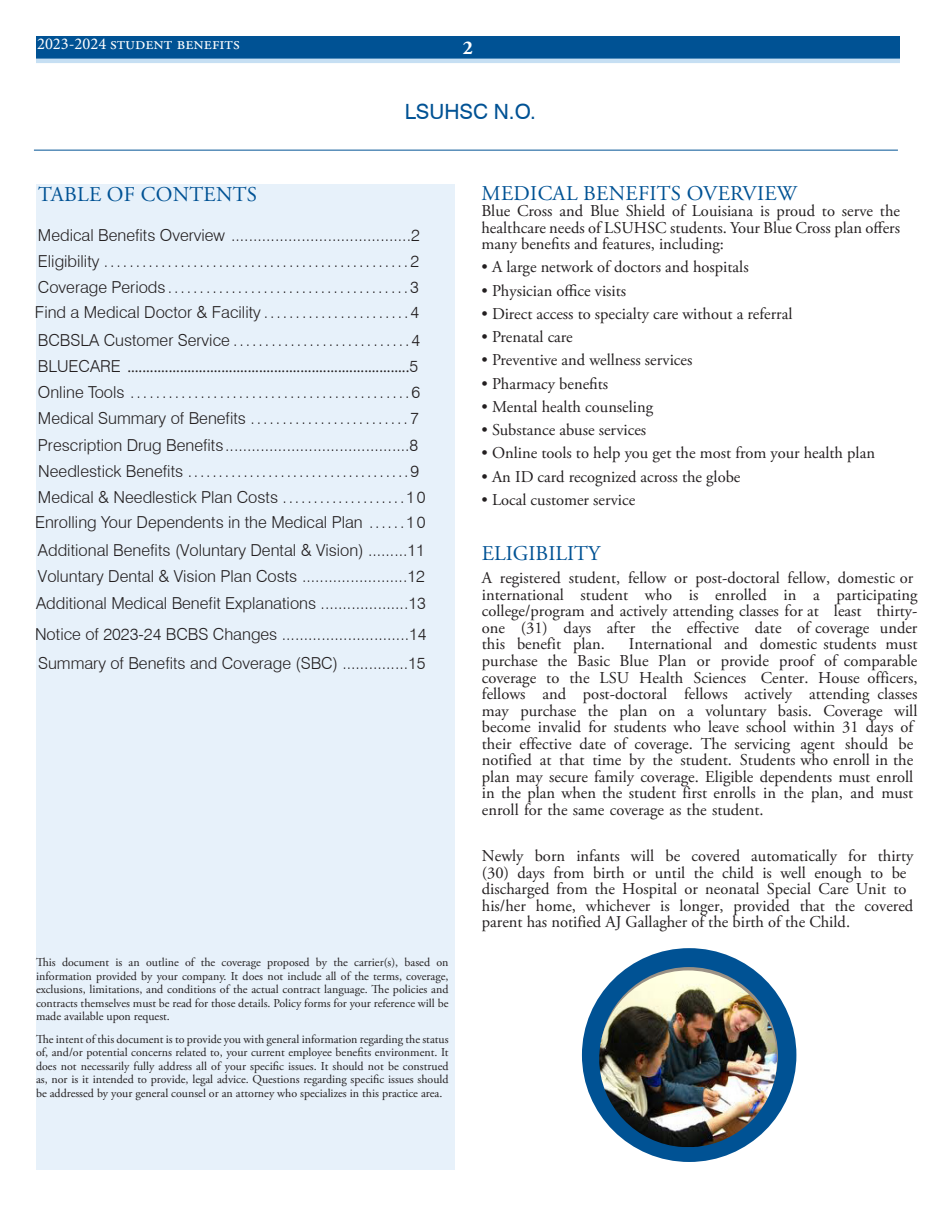
<style>
.page{position:relative;width:936px;height:1206px;background:#fff}
.page>*{position:absolute;margin:0;border:0;box-sizing:border-box;transform-origin:0 0}
.t1{font:21px "Adobe Garamond Pro";letter-spacing:.005em;color:#005294}
.t2{font:21px "Swiss 721 BT";color:#005294}
.t3{font:700 19.5px "Adobe Garamond Pro";color:#fff}
.t4{font:18px "Adobe Garamond Pro";color:#fff}
.t5{font:16.5px/16.5px "Adobe Garamond Pro";color:#231f20}
.t6{font:300 16.5px/26.1px "Swiss 721 BT";color:#231f20;text-align:justify}
.t7{font:16.5px "Minion Pro";color:#231f20}
.t8{font:12px/13.5px "Adobe Garamond Pro";color:#231f20;text-align:justify}
.s1{font-family:"Minion Pro";font-size:16.5px}
.s2{font-family:"Swiss 721 BT";font-weight:300}
</style>
<div class="page">
<div style="left:36px;top:36px;width:864px;height:25px;background:#005294"></div>
<hr style="left:36px;top:59px;width:864px;height:4px;background:#c6dff3">
<hr style="left:34px;top:150px;width:864px;height:1px;background:#005294">
<div style="left:36px;top:184px;width:418px;height:986px;background:#e7f1fa"></div>
<div style="left:582px;top:948px;width:214px;height:214px;background:#005294;border-radius:50%"></div>
<img style="left:599px;top:970px;width:178px;height:177px">
<p class="t4" style="left:37px;top:33px;width:204px"><span class="s1">2023-2024</span> student benefits</p>
<p class="t3" style="left:463px;top:36px;width:12px">2</p>
<p class="t2" style="left:405px;top:99px;width:133px">LSUHSC N.O.</p>
<p class="t1" style="left:38px;top:182px;width:14px">Table</p>
<p class="t1" style="left:107px;top:182px;width:149px">of Contents</p>
<p class="t6" style="left:35px;top:222px;width:386px">Medical Benefits Overview .........................................2<br>Eligibility ................................................2<br>Coverage Periods ......................................3<br>Find a Medical Doctor &amp; Facility .......................4</p>
<p class="t6" style="left:38px;top:327px;width:384px">BCBSLA Customer Service ............................4</p>
<p class="t7" style="left:38px;top:356px;width:382px"><span class="s2">BLUECARE</span> ...........................................................................<span class="s2">5</span></p>
<p class="t6" style="left:35px;top:379px;width:392px;text-align:left">Online Tools ............................................6<br>Medical Summary of Benefits .........................7<br>Prescription Drug Benefits ..........................................8<br>Needlestick Benefits ....................................9<br>Medical &amp; Needlestick Plan Costs ....................10<br>Enrolling Your Dependents in the Medical Plan ......10</p>
<p class="t6" style="left:36px;top:536px;width:391px;line-height:26.5px">Additional Benefits (Voluntary Dental &amp; Vision) .........11<br>Voluntary Dental &amp; Vision Plan Costs ........................12<br>Additional Medical Benefit Explanations ....................13</p>
<p class="t6" style="left:35px;top:619px;width:393px;line-height:29.2px">Notice of 2023-24 BCBS Changes .............................14<br>Summary of Benefits and Coverage (SBC) ...............15</p>
<p class="t8" style="left:36px;top:956px;width:414px">This document is an outline of the coverage proposed by the carrier(s), based on information provided by your company. It does not include all of the terms, coverage, exclusions, limitations, and conditions of the actual contract language. The policies and contracts themselves must be read for those details. Policy forms for your reference will be made available upon request.</p>
<p class="t8" style="left:36px;top:1032px;width:414px">The intent of this document is to provide you with general information regarding the status of, and/or potential concerns related to, your current employee benefits environment. It does not necessarily fully address all of your specific issues. It should not be construed as, nor is it intended to provide, legal advice. Questions regarding specific issues should be addressed by your general counsel or an attorney who specializes in this practice area.</p>
<p class="t1" style="left:482px;top:180px;width:71px">Medical</p>
<p class="t1" style="left:583px;top:180px;width:28px">Bene</p>
<p class="t1" style="left:638px;top:180px;width:144px">fits Overview</p>
<p class="t5" style="left:482px;top:203px;width:420px;text-align:justify">Blue Cross and Blue Shield of Louisiana is proud to serve the healthcare needs of LSUHSC students. Your Blue Cross plan offers many benefits and features, including:</p>
<p class="t5" style="left:482px;top:260px;width:269px">• A large network of doctors and hospitals</p>
<p class="t5" style="left:482px;top:283px;width:146px">• Physician office visits</p>
<p class="t5" style="left:482px;top:306px;width:312px">• Direct access to specialty care without a referral</p>
<p class="t5" style="left:482px;top:329px;width:93px">• Prenatal care</p>
<p class="t5" style="left:482px;top:353px;width:212px">• Preventive and wellness services</p>
<p class="t5" style="left:482px;top:376px;width:128px">• Pharmacy benefits</p>
<p class="t5" style="left:482px;top:399px;width:173px">• Mental health counseling</p>
<p class="t5" style="left:482px;top:422px;width:166px">• Substance abuse services</p>
<p class="t5" style="left:482px;top:446px;width:395px">• Online tools to help you get the most from your health plan</p>
<p class="t5" style="left:482px;top:469px;width:261px">• An ID card recognized across the globe</p>
<p class="t5" style="left:482px;top:492px;width:155px">• Local customer service</p>
<p class="t1" style="left:482px;top:541px;width:120px">ELIGIBILITY</p>
<p class="t5" style="left:482px;top:570px;width:437px">A registered student, fellow or post-doctoral fellow, domestic or international student who is enrolled in a participating college/program and actively attending classes for at least thirty&shy;one (31) days after the effective date of coverage under this benefit plan.</p>
<p class="t5" style="left:482px;top:637px;width:437px;text-indent:147px">International and domestic students must purchase the Basic Blue Plan or provide proof of comparable coverage to the LSU Health Sciences Center. House officers, fellows and post-doctoral fellows actively attending classes may purchase the plan on a voluntary basis. Coverage will become invalid for students who leave school within 31 days of their effective date of coverage. The servicing agent should be notified at that time by the student. Students who enroll in the plan may secure family coverage. Eligible dependents must enroll in the plan when the student first enrolls in the plan, and must enroll for the same coverage as the student.</p>
<p class="t5" style="left:482px;top:848px;width:433px">Newly born infants will be covered automatically for thirty (30) days from birth or until the child is well enough to be discharged from the Hospital or neonatal Special Care Unit to his/her home, whichever is longer, provided that the covered parent has notified AJ Gallagher of the birth of the Child.</p>
</div>
